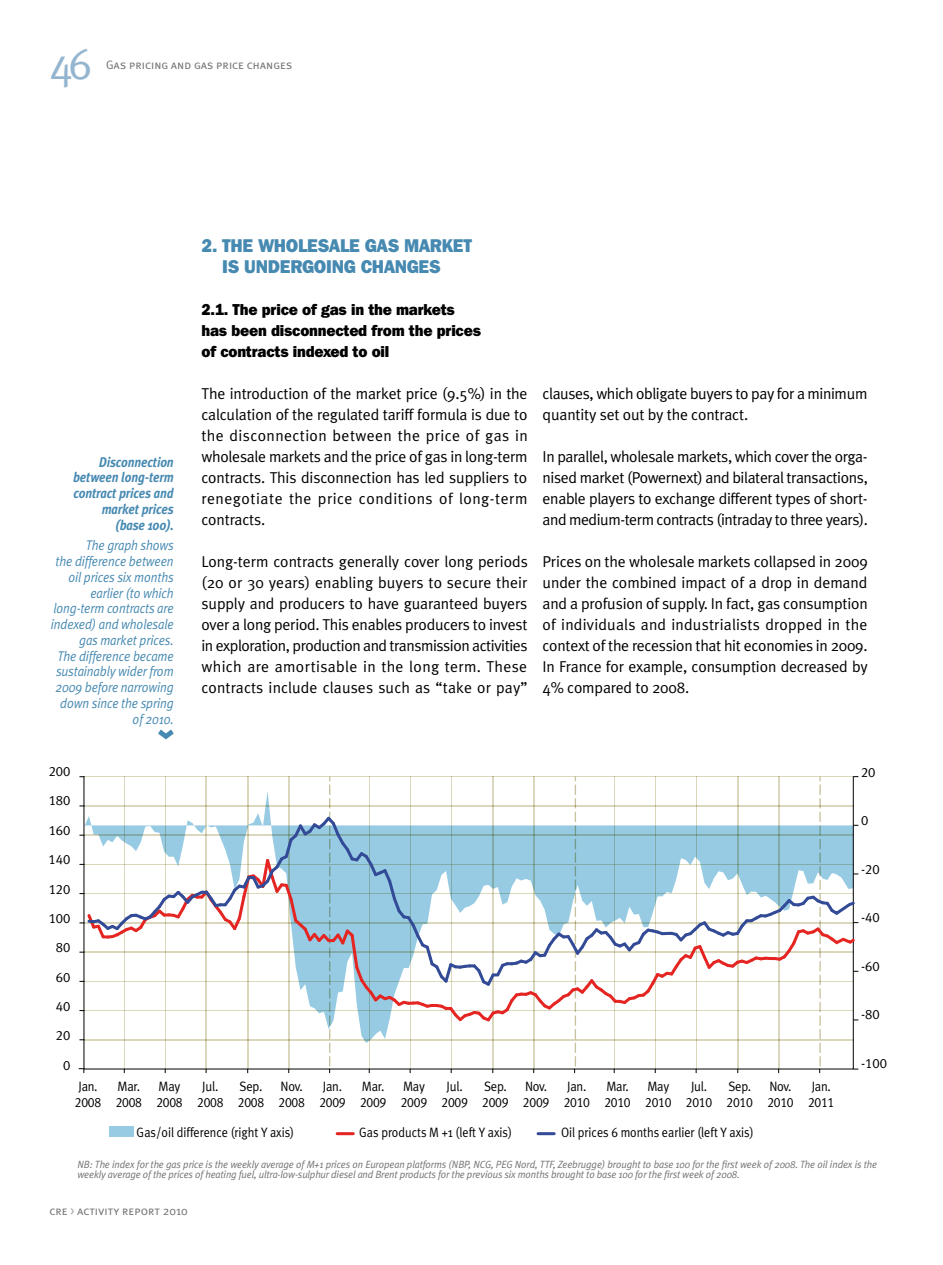
<style>
.page{position:relative;width:943px;height:1265px;background:#fff}
.page>*{position:absolute;margin:0;border:0;box-sizing:border-box;transform-origin:0 0}
.t1{font:43.75px "Meta Plus Normal";color:#94b5d0}
.t2{font:800 18.38px/21px "Franklin Gothic IT Cby BT";letter-spacing:-.015em;color:#4689b1;scale:.95 1}
.t3{font:15.75px/21px "Meta Plus Normal";letter-spacing:-.01em;color:#000;text-align:justify}
.t4{font:800 15.75px/21px "Franklin Gothic IT Cby BT";letter-spacing:-.015em;color:#000;scale:.95 1}
.t5{font:italic 14px/15.8px "Meta Plus Normal";letter-spacing:-.01em;color:#4689b1;text-align:right;scale:.9 1}
.t6{font:italic 700 14px/15.8px "Meta Plus";letter-spacing:-.01em;color:#4689b1;text-align:right;scale:.9 1}
.t7{font:13.65px "Meta Plus Normal";color:#000;scale:.9 1}
.t8{font:13.65px "Meta Plus Normal Caps";letter-spacing:-.02em;color:#000;scale:.93 1}
.t9{font:13.65px "Meta Plus Normal";color:#000;scale:.93 1}
.t10{font:13.65px/29.4px "Meta Plus Normal Caps";color:#000;text-align:right}
.t11{font:13.65px "Meta Plus Normal Caps";letter-spacing:-.02em;color:#000}
.t12{font:12.25px "Meta Plus Normal Caps";color:#707172}
.t13{font:italic 10.5px/10.5px "Meta Plus Normal";letter-spacing:-.01em;color:#707172;scale:.95 1}
.s1{color:#9c9e9f}
.s2{font-family:"Meta Plus Normal"}
</style>
<div class="page">
<svg style="left:158px;top:729px;width:16px;height:10px"></svg>
<hr style="left:337px;top:1132px;width:16px;height:3px;background:#e42522">
<hr style="left:538px;top:1132px;width:16px;height:3px;background:#334b97">
<div style="left:109px;top:1127px;width:25px;height:10px;background:#96cbe3"></div>
<svg style="left:79px;top:776px;width:778px;height:297px"></svg>
<h1 class="t1" style="left:50px;top:39px;width:44px">46</h1>
<p class="t12" style="left:106px;top:58px;width:188px">Gas pricing and gas price changes</p>
<p class="t6" style="left:73px;top:454px;width:113px">Disconnection between long-term contract prices and market prices (base 100).</p>
<p class="t5" style="left:51px;top:537px;width:138px">The graph shows<br>the difference between oil prices six months earlier (to which long-term contracts are indexed) and wholesale gas market prices.<br>The difference became sustainably wider from<br>2009 before narrowing down since the spring of 2010.</p>
<p class="t10" style="left:49px;top:756px;width:23px">200<br>180<br>160<br>140<br>120<br>100<br>80<br>60<br>40<br>20<br>0</p>
<p class="t2" style="left:222px;top:235px;width:265px;text-indent:36px">wholesale gas market is undergoing changes</p>
<p class="t4" style="left:201px;top:299px;width:296px">2.1. The price of gas in the markets has been disconnected from the prices of contracts indexed to oil</p>
<p class="t3" style="left:201px;top:383px;width:328px">The introduction of the market price (9.5%) in the calculation of the regulated tariff formula is due to the disconnection between the price of gas in wholesale markets and the price of gas in long-term contracts. This disconnection has led suppliers to renegotiate the price conditions of long-term contracts.</p>
<p class="t3" style="left:201px;top:551px;width:328px">Long-term contracts generally cover long periods (20 or 30 years) enabling buyers to secure their supply and producers to have guaranteed buyers over a long period. This enables producers to invest in exploration, production and transmission activities which are amortisable in the long term. These contracts include clauses such as “take or pay”</p>
<p class="t2" style="left:201px;top:235px;width:31px">2. The</p>
<p class="t3" style="left:542px;top:383px;width:326px">clauses, which obligate buyers to pay for a minimum quantity set out by the contract.</p>
<p class="t3" style="left:542px;top:446px;width:327px">In parallel, wholesale markets, which cover the orga&shy;nised market (Powernext) and bilateral transactions, enable players to exchange different types of short&shy;and medium-term contracts (intraday to three years).</p>
<p class="t3" style="left:542px;top:551px;width:327px">Prices on the wholesale markets collapsed in 2009 under the combined impact of a drop in demand and a profusion of supply. In fact, gas consumption of individuals and industrialists dropped in the context of the recession that hit economies in 2009.<br>In France for example, consumption decreased by 4% compared to 2008.</p>
<p class="t11" style="left:861px;top:764px;width:16px">20</p>
<p class="t11" style="left:861px;top:813px;width:9px">0</p>
<p class="t11" style="left:861px;top:861px;width:20px">-20</p>
<p class="t11" style="left:861px;top:910px;width:20px">-40</p>
<p class="t11" style="left:861px;top:958px;width:20px">-60</p>
<p class="t11" style="left:861px;top:1007px;width:20px">-80</p>
<p class="t11" style="left:861px;top:1055px;width:27px">-100</p>
<p class="t9" style="left:79px;top:1079px;width:22px">Jan.</p>
<p class="t8" style="left:75px;top:1094px;width:30px">2008</p>
<p class="t9" style="left:118px;top:1079px;width:26px">Mar.</p>
<p class="t8" style="left:116px;top:1094px;width:30px">2008</p>
<p class="t9" style="left:159px;top:1079px;width:25px">May</p>
<p class="t8" style="left:156px;top:1094px;width:30px">2008</p>
<p class="t9" style="left:202px;top:1079px;width:19px">Jul.</p>
<p class="t8" style="left:197px;top:1094px;width:30px">2008</p>
<p class="t9" style="left:240px;top:1079px;width:26px">Sep.</p>
<p class="t8" style="left:238px;top:1094px;width:30px">2008</p>
<p class="t9" style="left:281px;top:1079px;width:25px">Nov.</p>
<p class="t8" style="left:278px;top:1094px;width:30px">2008</p>
<p class="t9" style="left:323px;top:1079px;width:22px">Jan.</p>
<p class="t8" style="left:319px;top:1094px;width:30px">2009</p>
<p class="t9" style="left:362px;top:1079px;width:26px">Mar.</p>
<p class="t8" style="left:360px;top:1094px;width:30px">2009</p>
<p class="t9" style="left:403px;top:1079px;width:25px">May</p>
<p class="t8" style="left:401px;top:1094px;width:30px">2009</p>
<p class="t9" style="left:446px;top:1079px;width:19px">Jul.</p>
<p class="t8" style="left:441px;top:1094px;width:30px">2009</p>
<p class="t9" style="left:484px;top:1079px;width:26px">Sep.</p>
<p class="t8" style="left:482px;top:1094px;width:30px">2009</p>
<p class="t9" style="left:525px;top:1079px;width:25px">Nov.</p>
<p class="t8" style="left:523px;top:1094px;width:30px">2009</p>
<p class="t9" style="left:567px;top:1079px;width:22px">Jan.</p>
<p class="t8" style="left:563px;top:1094px;width:30px">2010</p>
<p class="t9" style="left:606px;top:1079px;width:26px">Mar.</p>
<p class="t8" style="left:604px;top:1094px;width:30px">2010</p>
<p class="t9" style="left:647px;top:1079px;width:25px">May</p>
<p class="t8" style="left:645px;top:1094px;width:30px">2010</p>
<p class="t9" style="left:691px;top:1079px;width:19px">Jul.</p>
<p class="t8" style="left:686px;top:1094px;width:30px">2010</p>
<p class="t9" style="left:728px;top:1079px;width:26px">Sep.</p>
<p class="t8" style="left:726px;top:1094px;width:30px">2010</p>
<p class="t9" style="left:769px;top:1079px;width:25px">Nov.</p>
<p class="t8" style="left:767px;top:1094px;width:30px">2010</p>
<p class="t9" style="left:811px;top:1079px;width:22px">Jan.</p>
<p class="t8" style="left:808px;top:1094px;width:30px">2011</p>
<p class="t7" style="left:136px;top:1124px;width:177px">Gas/oil difference (right Y axis)</p>
<p class="t7" style="left:359px;top:1124px;width:171px">Gas products M +1 (left Y axis)</p>
<p class="t7" style="left:561px;top:1124px;width:216px">Oil prices 6 months earlier (left Y axis)</p>
<p class="t13" style="left:77px;top:1159px;width:843px">NB: The index for the gas price is the weekly average of M+1 prices on European platforms (NBP, NCG, PEG Nord, TTF, Zeebrugge) brought to base 100 for the first week of 2008. The oil index is the weekly average of the prices of heating fuel, ultra-low-sulphur diesel and Brent products for the previous six months brought to base 100 for the first week of 2008.</p>
<p class="t12" style="left:50px;top:1204px;width:139px">cre <span class="s1">&gt;</span> activity report <span class="s2">2010</span></p>
</div>
